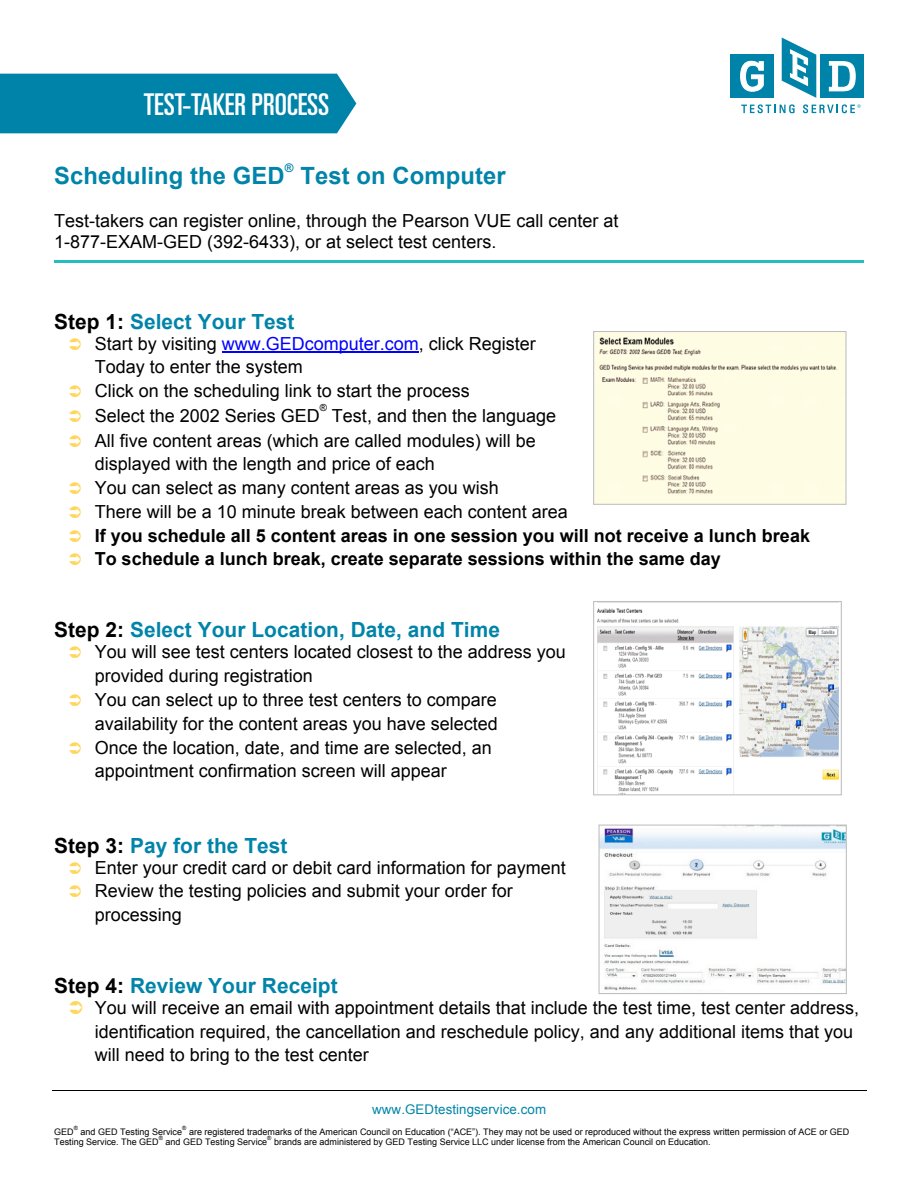
<style>
.page{position:relative;width:918px;height:1188px;background:#fff}
.page>*{position:absolute;margin:0;border:0;box-sizing:border-box;transform-origin:0 0}
.t1{font:ultra-condensed 30px "Univers LT Std";color:#fff}
.t2{font:700 23.7px "Arial";letter-spacing:.005em;color:#0084a9}
.t3{font:700 20.85px "Arial";letter-spacing:.005em;color:#0084a9}
.t4{font:18px/23.9px "Arial";color:#000}
.t5{font:13.35px "Arial";letter-spacing:.005em;color:#0084a9}
.t6{font:700 11.85px "Arial";color:#0084a9}
.t7{font:9.75px "Arial";color:#000}
.t8{font:9px "Arial";color:#000}
.t9{font:5.7px "Arial";color:#000}
.s1{color:#000}
.s2{color:#00f}
.s3{font-weight:700}
</style>
<div class="page">
<svg style="left:741px;top:104px;width:54px;height:9px"></svg>
<svg style="left:803px;top:104px;width:58px;height:9px"></svg>
<div style="left:730px;top:55px;width:44px;height:43px;background:#0083a9"></div>
<svg style="left:740px;top:61px;width:24px;height:30px"></svg>
<svg style="left:782px;top:38px;width:34px;height:60px"></svg>
<div style="left:821px;top:55px;width:43px;height:43px;background:#0083a9"></div>
<svg style="left:829px;top:61px;width:26px;height:30px"></svg>
<div style="left:0;top:74px;width:356px;height:59px;background:#0083a9"></div>
<hr style="left:52px;top:1091px;width:814px;height:1px;background:#000">
<img style="left:595px;top:333px;width:250px;height:170px">
<div style="left:593px;top:331px;width:254px;height:174px;border:1px solid #bfbfbf"></div>
<img style="left:597px;top:608px;width:242px;height:185px">
<div style="left:593px;top:601px;width:249px;height:194px;border:1px solid #bfbfbf"></div>
<img style="left:600px;top:828px;width:245px;height:163px">
<div style="left:598px;top:825px;width:249px;height:169px;border:1px solid #bfbfbf"></div>
<hr style="left:54px;top:261px;width:810px;height:2px;background:#27bdbe">
<hr style="left:222px;top:352px;width:196px;height:1px;background:#00f">
<p class="t1" style="left:144px;top:88px;width:187px">TEST-TAKER PROCESS</p>
<p class="t2" style="left:54px;top:161px;width:232px">Scheduling the GED</p>
<p class="t6" style="left:285px;top:160px;width:10px">®</p>
<p class="t2" style="left:300px;top:161px;width:207px">Test on Computer</p>
<p class="t4" style="left:54px;top:210px;width:566px;line-height:20.9px">Test-takers can register online, through the Pearson VUE call center at<br>1-877-EXAM-GED (392-6433), or at select test centers.</p>
<p class="t3" style="left:54px;top:308px;width:242px"><span class="s1">Step 1:</span> Select Your Test</p>
<p class="t4" style="left:95px;top:331px;width:443px;line-height:24.3px">Start by visiting <span class="s2">www.GEDcomputer.com</span>, click Register Today to enter the system<br>Click on the scheduling link to start the process<br>Select the 2002 Series GED</p>
<p class="t7" style="left:320px;top:401px;width:9px">®</p>
<p class="t4" style="left:95px;top:404px;width:717px;text-indent:237px">Test, and then the language<br>All five content areas (which are called modules) will be<br>displayed with the length and price of each<br>You can select as many content areas as you wish<br>There will be a 10 minute break between each content area<br><span class="s3">If you schedule all 5 content areas in one session you will not receive a lunch break To schedule a lunch break, create separate sessions within the same day</span></p>
<p class="t3" style="left:54px;top:616px;width:447px"><span class="s1">Step 2:</span> Select Your Location, Date, and Time</p>
<p class="t4" style="left:95px;top:640px;width:473px">You will see test centers located closest to the address you provided during registration<br>You can select up to three test centers to compare availability for the content areas you have selected<br>Once the location, date, and time are selected, an appointment confirmation screen will appear</p>
<p class="t3" style="left:54px;top:832px;width:235px"><span class="s1">Step 3:</span> Pay for the Test</p>
<p class="t4" style="left:95px;top:856px;width:473px">Enter your credit card or debit card information for payment<br>Review the testing policies and submit your order for processing</p>
<p class="t3" style="left:54px;top:972px;width:285px"><span class="s1">Step 4:</span> Review Your Receipt</p>
<p class="t4" style="left:95px;top:996px;width:766px">You will receive an email with appointment details that include the test time, test center address, identification required, the cancellation and reschedule policy, and any additional items that you will need to bring to the test center</p>
<p class="t5" style="left:372px;top:1101px;width:175px">www.GEDtestingservice.com</p>
<p class="t9" style="left:74px;top:1124px;width:6px">®</p>
<p class="t9" style="left:182px;top:1124px;width:6px">®</p>
<p class="t8" style="left:54px;top:1125px;width:21px">GED</p>
<p class="t8" style="left:81px;top:1125px;width:103px">and GED Testing Service</p>
<p class="t8" style="left:189px;top:1125px;width:662px">are registered trademarks of the American Council on Education (“ACE”). They may not be used or reproduced without the express written permission of ACE or GED</p>
<p class="t9" style="left:159px;top:1135px;width:6px">®</p>
<p class="t9" style="left:267px;top:1135px;width:6px">®</p>
<p class="t8" style="left:54px;top:1136px;width:106px">Testing Service. The GED</p>
<p class="t8" style="left:166px;top:1136px;width:103px">and GED Testing Service</p>
<p class="t8" style="left:274px;top:1136px;width:438px">brands are administered by GED Testing Service LLC under license from the American Council on Education.</p>
</div>
